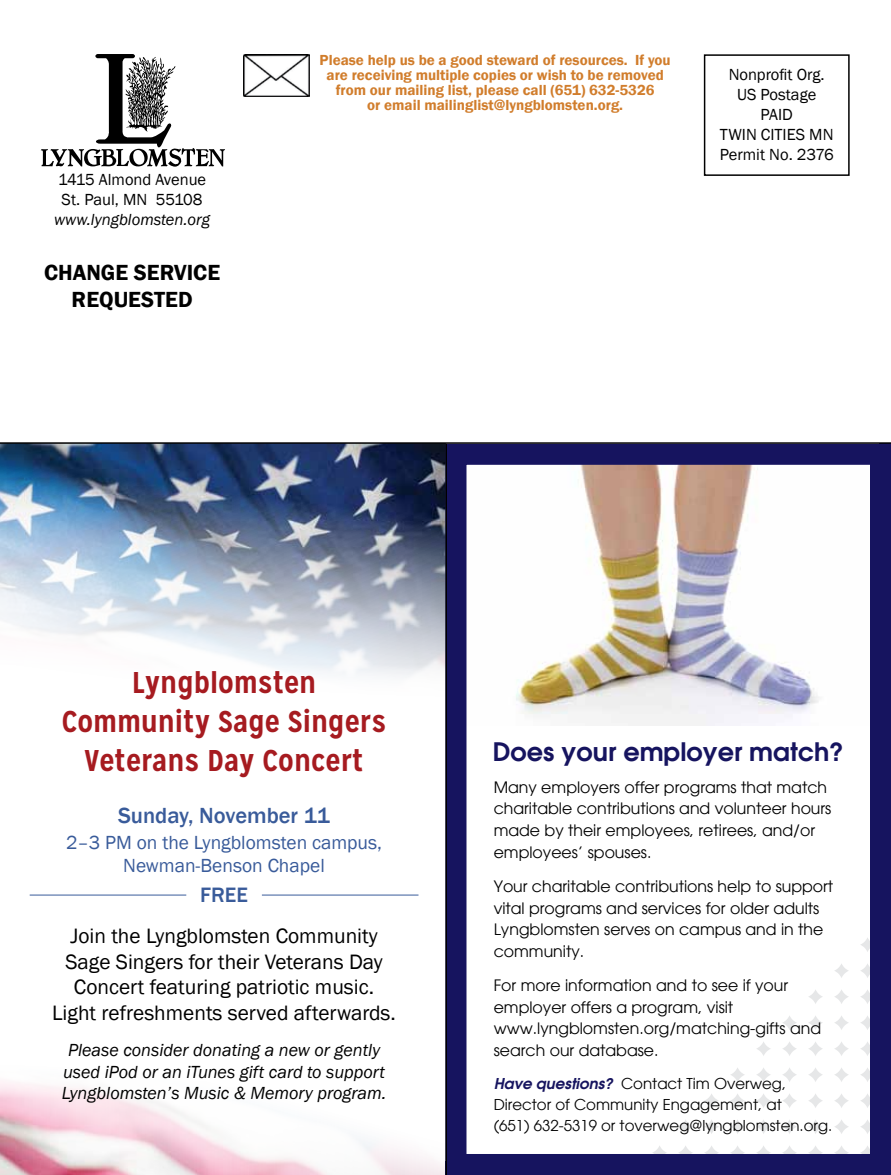
<style>
.page{position:relative;width:891px;height:1175px;background:#fff}
.page>*{position:absolute;margin:0;border:0;box-sizing:border-box;transform-origin:0 0}
.t1{font:700 30px/39px "Mission Gothic";color:#a61b20;text-align:center}
.t2{font:600 25.5px "Avant Garde";color:#16145f}
.t3{font:600 22.5px/27px "Franklin Gothic";color:#000;text-align:center}
.t4{font:500 22.5px "Franklin Gothic";color:#395b9a}
.t5{font:21.45px/25.7px "Franklin Gothic";color:#000;text-align:center}
.t6{font:500 21.45px "Franklin Gothic";color:#395b9a}
.t7{font:19.5px/23.4px "Franklin Gothic";color:#395b9a;text-align:center}
.t8{font:italic 18px/21.6px "Franklin Gothic";color:#000;text-align:center}
.t9{font:16.5px/19.8px "Franklin Gothic";color:#000}
.t10{font:italic 16.5px "Franklin Gothic";color:#000}
.t11{font:15.75px/21.8px "Avant Garde";color:#000}
.t12{font:600 15px/15px "Franklin Gothic";color:#d17d2c;text-align:center}
.t13{font:15px/21px "Avant Garde";color:#000}
.s1{font-weight:600;font-style:italic;color:#16145f}
</style>
<div class="page">
<img style="left:0;top:444px;width:445px;height:234px">
<img style="left:0;top:1081px;width:445px;height:93px">
<div style="left:704px;top:54px;width:146px;height:122px;border:2px solid #000"></div>
<img style="left:244px;top:54px;width:66px;height:43px">
<svg style="left:41px;top:54px;width:184px;height:113px"></svg>
<svg style="left:861px;top:964px;width:8px;height:14px"></svg>
<svg style="left:835px;top:964px;width:14px;height:14px"></svg>
<svg style="left:835px;top:990px;width:14px;height:14px"></svg>
<svg style="left:861px;top:1016px;width:8px;height:14px"></svg>
<svg style="left:809px;top:990px;width:14px;height:14px"></svg>
<svg style="left:835px;top:1016px;width:14px;height:14px"></svg>
<svg style="left:861px;top:1042px;width:8px;height:14px"></svg>
<svg style="left:861px;top:990px;width:8px;height:14px"></svg>
<svg style="left:861px;top:938px;width:8px;height:14px"></svg>
<svg style="left:810px;top:1146px;width:11px;height:6px"></svg>
<svg style="left:783px;top:1120px;width:14px;height:14px"></svg>
<svg style="left:757px;top:1094px;width:14px;height:14px"></svg>
<svg style="left:731px;top:1068px;width:14px;height:14px"></svg>
<svg style="left:836px;top:1146px;width:11px;height:6px"></svg>
<svg style="left:757px;top:1068px;width:14px;height:14px"></svg>
<svg style="left:783px;top:1094px;width:14px;height:14px"></svg>
<svg style="left:809px;top:1120px;width:14px;height:14px"></svg>
<svg style="left:758px;top:1146px;width:11px;height:6px"></svg>
<svg style="left:731px;top:1120px;width:14px;height:14px"></svg>
<svg style="left:705px;top:1094px;width:14px;height:14px"></svg>
<svg style="left:731px;top:1094px;width:14px;height:14px"></svg>
<svg style="left:757px;top:1120px;width:14px;height:14px"></svg>
<svg style="left:784px;top:1146px;width:11px;height:6px"></svg>
<svg style="left:783px;top:1016px;width:14px;height:14px"></svg>
<svg style="left:809px;top:1042px;width:14px;height:14px"></svg>
<svg style="left:861px;top:1094px;width:8px;height:14px"></svg>
<svg style="left:835px;top:1068px;width:14px;height:14px"></svg>
<svg style="left:835px;top:1042px;width:14px;height:14px"></svg>
<svg style="left:809px;top:1016px;width:14px;height:14px"></svg>
<svg style="left:861px;top:1068px;width:8px;height:14px"></svg>
<svg style="left:835px;top:1120px;width:14px;height:14px"></svg>
<svg style="left:809px;top:1094px;width:14px;height:14px"></svg>
<svg style="left:757px;top:1042px;width:14px;height:14px"></svg>
<svg style="left:862px;top:1146px;width:7px;height:6px"></svg>
<svg style="left:783px;top:1068px;width:14px;height:14px"></svg>
<svg style="left:835px;top:1094px;width:14px;height:14px"></svg>
<svg style="left:809px;top:1068px;width:14px;height:14px"></svg>
<svg style="left:861px;top:1120px;width:8px;height:14px"></svg>
<svg style="left:783px;top:1042px;width:14px;height:14px"></svg>
<svg style="left:680px;top:1146px;width:11px;height:6px"></svg>
<svg style="left:705px;top:1120px;width:14px;height:14px"></svg>
<svg style="left:679px;top:1120px;width:14px;height:14px"></svg>
<svg style="left:706px;top:1146px;width:11px;height:6px"></svg>
<svg style="left:654px;top:1146px;width:11px;height:6px"></svg>
<svg style="left:732px;top:1146px;width:11px;height:6px"></svg>
<img style="left:516px;top:466px;width:303px;height:259px">
<div style="left:446px;top:444px;width:445px;height:730px;border:21px solid #16145f"></div>
<div style="left:880px;top:444px;width:11px;height:730px;background:#16145f"></div>
<div style="left:446px;top:1161px;width:445px;height:13px;background:#16145f"></div>
<hr style="left:30px;top:894px;width:156px;height:1px;background:#395b9a">
<hr style="left:262px;top:894px;width:157px;height:1px;background:#395b9a">
<hr style="left:445px;top:444px;width:2px;height:730px;background:#000">
<hr style="left:0;top:442px;width:891px;height:2px;background:#000">
<p class="t9" style="left:58px;top:170px;width:150px">1415 Almond Avenue<br>St. Paul, MN 55108</p>
<p class="t10" style="left:54px;top:209px;width:158px">www.lyngblomsten.org</p>
<h3 class="t3" style="left:44px;top:259px;width:178px">CHANGE SERVICE<br>REQUESTED</h3>
<p class="t12" style="left:320px;top:53px;width:353px">Please help us be a good steward of resources. If you are receiving multiple copies or wish to be removed from our mailing list, please call (651) 632-5326<br>or email mailinglist@lyngblomsten.org.</p>
<p class="t9" style="left:720px;top:65px;width:115px;text-align:center">Nonprofit Org.<br>US Postage<br>PAID<br>TWIN CITIES MN<br>Permit No. 2376</p>
<h1 class="t1" style="left:62px;top:662px;width:326px">Lyngblomsten<br>Community Sage Singers<br>Veterans Day Concert</h1>
<h3 class="t4" style="left:118px;top:802px;width:214px">Sunday, November 11</h3>
<p class="t7" style="left:66px;top:831px;width:318px">2–3 PM on the Lyngblomsten campus,<br>Newman-Benson Chapel</p>
<h3 class="t6" style="left:200px;top:882px;width:49px">FREE</h3>
<h3 class="t5" style="left:52px;top:923px;width:345px">Join the Lyngblomsten Community Sage Singers for their Veterans Day Concert featuring patriotic music.<br>Light refreshments served afterwards.</h3>
<p class="t8" style="left:62px;top:1039px;width:326px">Please consider donating a new or gently used iPod or an iTunes gift card to support<br>Lyngblomsten’s Music &amp; Memory program.</p>
<h2 class="t2" style="left:493px;top:734px;width:352px">Does your employer match?</h2>
<p class="t11" style="left:494px;top:776px;width:339px">Many employers offer programs that match charitable contributions and volunteer hours made by their employees, retirees, and/or employees’ spouses.</p>
<p class="t11" style="left:494px;top:875px;width:341px">Your charitable contributions help to support vital programs and services for older adults Lyngblomsten serves on campus and in the community.</p>
<p class="t11" style="left:494px;top:974px;width:329px">For more information and to see if your employer offers a program, visit www.lyngblomsten.org/matching-gifts and search our database.</p>
<p class="t13" style="left:494px;top:1073px;width:340px"><span class="s1">Have questions?</span> Contact Tim Overweg,<br>Director of Community Engagement, at<br>(651) 632-5319 or toverweg@lyngblomsten.org.</p>
</div>
